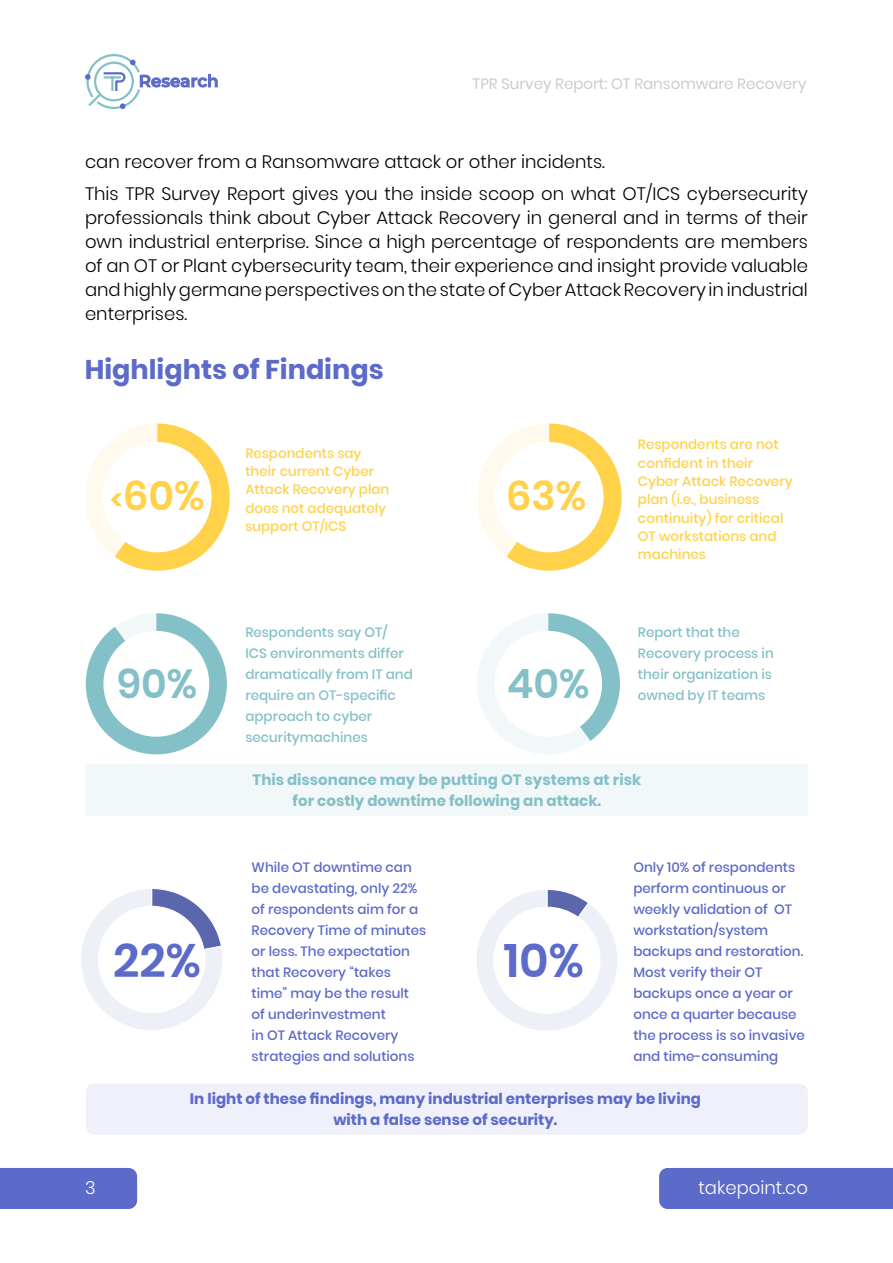
<style>
.page{position:relative;width:893px;height:1263px;background:#fff}
.page>*{position:absolute;margin:0;border:0;box-sizing:border-box;transform-origin:0 0}
.t1{font:600 46.65px "Poppins";color:#5c6ac9}
.t2{font:600 40.5px "Poppins";color:#ffd24a}
.t3{font:600 40.5px "Poppins";color:#84c0c7}
.t4{font:700 27px "Poppins";color:#5c6ac9}
.t5{font:300 18px/24px "Poppins";color:#000}
.t6{font:300 18px "Poppins";color:#fff}
.t7{font:700 15px/21px "Poppins";color:#5c6ac9;text-align:center}
.t8{font:700 15px/21px "Poppins";color:#84c0c7;text-align:center}
.t9{font:15px "Poppins";color:#ccc}
.t10{font:500 13.5px/21px "Poppins";color:#5c6ac9}
.t11{font:500 13.5px/18.3px "Poppins";color:#ffd24a}
.t12{font:500 13.5px/21px "Poppins";color:#84c0c7}
.s1{font-size:28.8px}
</style>
<div class="page">
<div style="left:0;top:1168px;width:137px;height:41px;background:#5c6ac9"></div>
<div style="left:659px;top:1168px;width:234px;height:41px;background:#5c6ac9"></div>
<svg style="left:85px;top:54px;width:132px;height:55px"></svg>
<svg style="left:85px;top:423px;width:145px;height:148px"></svg>
<svg style="left:477px;top:423px;width:145px;height:148px"></svg>
<div style="left:86px;top:764px;width:722px;height:51px;background:#f2f8f9"></div>
<svg style="left:86px;top:613px;width:141px;height:141px"></svg>
<svg style="left:477px;top:613px;width:143px;height:141px"></svg>
<div style="left:86px;top:1083px;width:722px;height:52px;background:#eff0f9;border-radius:9px"></div>
<svg style="left:81px;top:888px;width:141px;height:142px"></svg>
<svg style="left:477px;top:889px;width:140px;height:142px"></svg>
<p class="t9" style="left:472px;top:75px;width:335px">TPR Survey Report: OT Ransomware Recovery</p>
<p class="t5" style="left:85px;top:145px;width:724px;line-height:32.5px">can recover from a Ransomware attack or other incidents.<br>This TPR Survey Report gives you the inside scoop on what OT/ICS cybersecurity</p>
<p class="t5" style="left:85px;top:206px;width:724px;text-align:justify">professionals think about Cyber Attack Recovery in general and in terms of their own industrial enterprise. Since a high percentage of respondents are members of an OT or Plant cybersecurity team, their experience and insight provide valuable and highly germane perspectives on the state of Cyber Attack Recovery in industrial enterprises.</p>
<h3 class="t4" style="left:85px;top:354px;width:300px">Highlights of Findings</h3>
<p class="t11" style="left:245px;top:444px;width:146px">Respondents say their current Cyber<br>Attack Recovery plan does not adequately support OT/ICS</p>
<p class="t11" style="left:638px;top:435px;width:156px">Respondents are not confident in their<br>Cyber Attack Recovery plan (i.e., business continuity) for critical<br>OT workstations and machines</p>
<h2 class="t2" style="left:110px;top:472px;width:96px"><span class="s1">&lt;</span>60%</h2>
<h2 class="t2" style="left:506px;top:472px;width:81px">63%</h2>
<p class="t12" style="left:245px;top:621px;width:169px">Respondents say OT/<br>ICS environments differ dramatically from IT and require an OT-specific approach to cyber securitymachines</p>
<p class="t12" style="left:638px;top:621px;width:137px">Report that the<br>Recovery process in their organization is</p>
<h2 class="t3" style="left:117px;top:660px;width:82px">90%</h2>
<h2 class="t3" style="left:507px;top:660px;width:84px">40%</h2>
<p class="t12" style="left:638px;top:684px;width:129px">owned by IT teams</p>
<p class="t8" style="left:253px;top:769px;width:390px">This dissonance may be putting OT systems at risk for costly downtime following an attack.</p>
<p class="t10" style="left:252px;top:857px;width:176px">While OT downtime can be devastating, only 22% of respondents aim for a<br>Recovery Time of minutes or less. The expectation that Recovery “takes time” may be the result<br>of underinvestment<br>in OT Attack Recovery strategies and solutions</p>
<p class="t10" style="left:633px;top:857px;width:173px">Only 10% of respondents perform continuous or weekly validation of OT workstation/system backups and restoration.<br>Most verify their OT backups once a year or once a quarter because the process is so invasive and time-consuming</p>
<h1 class="t1" style="left:113px;top:933px;width:89px">22%</h1>
<h1 class="t1" style="left:504px;top:933px;width:81px">10%</h1>
<p class="t6" style="left:85px;top:1177px;width:12px">3</p>
<p class="t7" style="left:190px;top:1088px;width:513px">In light of these findings, many industrial enterprises may be living with a false sense of security.</p>
<p class="t6" style="left:698px;top:1177px;width:111px">takepoint.co</p>
</div>
